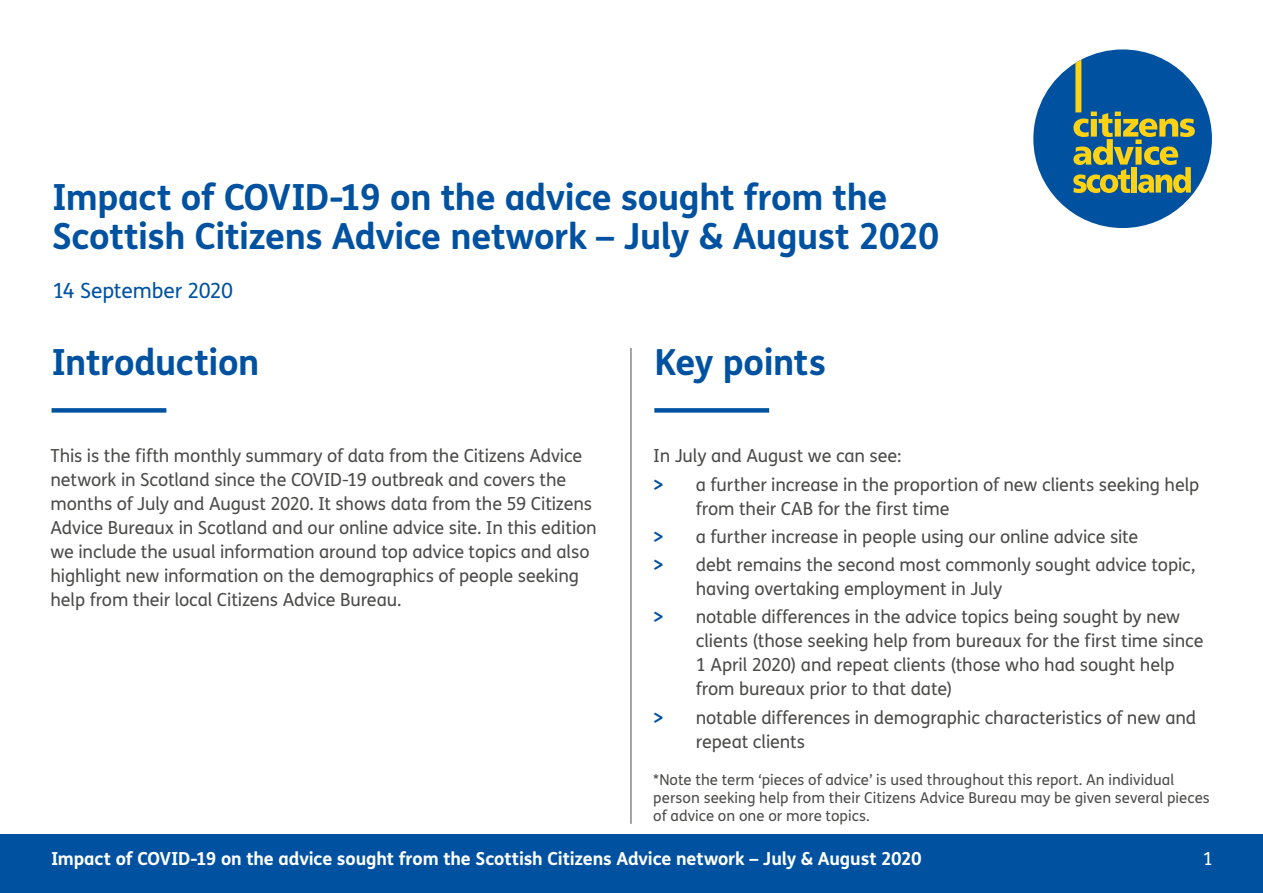
<style>
.page{position:relative;width:1263px;height:893px;background:#fff}
.page>*{position:absolute;margin:0;border:0;box-sizing:border-box;transform-origin:0 0}
.t1{font:700 36px/39px "FS Me";letter-spacing:-.01em;color:#0052a1}
.t2{font:21px "FS Me";letter-spacing:-.01em;color:#0052a1}
.t3{font:18px/24px "FS Me";letter-spacing:-.005em;color:#4a4a49}
.t4{font:700 18px "FS Me";letter-spacing:-.005em;color:#fff}
.t5{font:18px "FS Me";color:#fff}
.t6{font:15px/18px "FS Me";letter-spacing:.005em;color:#4a4a49}
.s1{font-weight:700;color:#0052a1}
</style>
<div class="page">
<div style="left:52px;top:408px;width:114px;height:5px;background:#0052a1"></div>
<div style="left:654px;top:408px;width:115px;height:5px;background:#0052a1"></div>
<svg style="left:1033px;top:49px;width:179px;height:179px"></svg>
<hr style="left:631px;top:348px;width:1px;height:476px;background:#4a4a49">
<div style="left:0;top:834px;width:1263px;height:59px;background:#0052a1"></div>
<h1 class="t1" style="left:52px;top:176px;width:889px">Impact of COVID-19 on the advice sought from the<br>Scottish Citizens Advice network – July &amp; August 2020</h1>
<p class="t2" style="left:52px;top:276px;width:182px">14 September 2020</p>
<h1 class="t1" style="left:52px;top:341px;width:209px">Introduction</h1>
<h1 class="t1" style="left:654px;top:341px;width:173px">Key points</h1>
<p class="t3" style="left:50px;top:444px;width:548px">This is the fifth monthly summary of data from the Citizens Advice network in Scotland since the COVID-19 outbreak and covers the months of July and August 2020. It shows data from the 59 Citizens Advice Bureaux in Scotland and our online advice site. In this edition we include the usual information around top advice topics and also highlight new information on the demographics of people seeking help from their local Citizens Advice Bureau.</p>
<p class="t3" style="left:653px;top:441px;width:547px;line-height:28.2px">In July and August we can see:<br><span class="s1">&gt;</span> a further increase in the proportion of new clients seeking help</p>
<p class="t3" style="left:653px;top:494px;width:544px;line-height:28.2px;text-indent:43px">from their CAB for the first time<br><span class="s1">&gt;</span> a further increase in people using our online advice site<br><span class="s1">&gt;</span> debt remains the second most commonly sought advice topic,</p>
<p class="t3" style="left:653px;top:574px;width:528px;line-height:28.2px;text-indent:43px">having overtaking employment in July<br><span class="s1">&gt;</span> notable differences in the advice topics being sought by new</p>
<p class="t3" style="left:696px;top:629px;width:509px">clients (those seeking help from bureaux for the first time since<br>1 April 2020) and repeat clients (those who had sought help from bureaux prior to that date)</p>
<p class="t3" style="left:696px;top:705px;width:502px;text-indent:-43px"><span class="s1">&gt;</span> notable differences in demographic characteristics of new and repeat clients</p>
<p class="t6" style="left:653px;top:771px;width:558px">*Note the term ‘pieces of advice’ is used throughout this report. An individual person seeking help from their Citizens Advice Bureau may be given several pieces of advice on one or more topics.</p>
<p class="t4" style="left:51px;top:845px;width:872px">Impact of COVID-19 on the advice sought from the Scottish Citizens Advice network – July &amp; August 2020</p>
<p class="t5" style="left:1203px;top:846px;width:12px">1</p>
</div>
